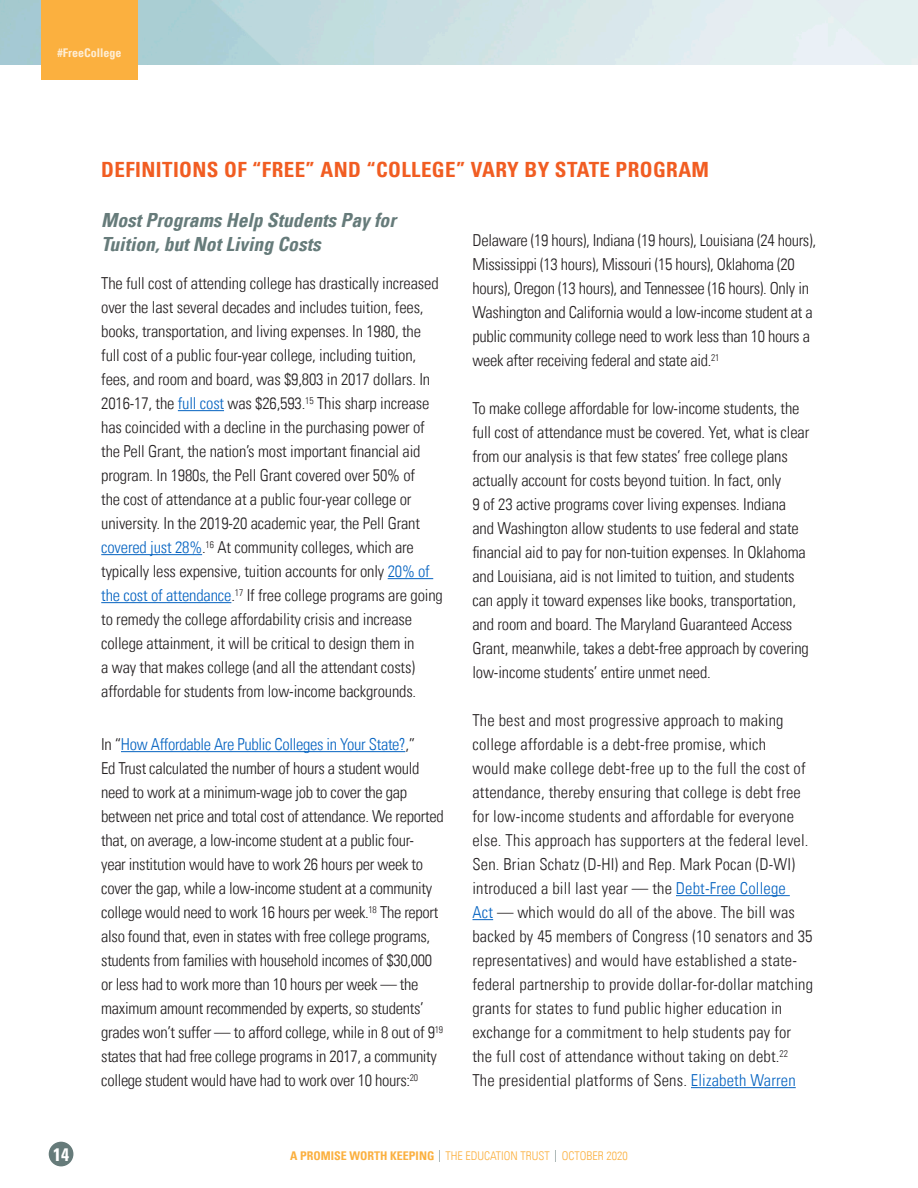
<style>
.page{position:relative;width:918px;height:1188px;background:#fff}
.page>*{position:absolute;margin:0;border:0;box-sizing:border-box;transform-origin:0 0}
.Heading_1{font:700 condensed 21px "Univers LT";letter-spacing:.02em;color:#f15d22}
.SubHead{font:italic 700 condensed 19.5px/24px "Univers LT";color:#667b7a}
.t1{font:700 condensed 18px "Univers LT";color:#fff}
.Comment_Text{font:300 condensed 16.5px/24px "Univers LT";letter-spacing:-.01em;color:#231f20}
.BODY{font:300 condensed 16.5px/24px "Univers LT";letter-spacing:-.02em;color:#231f20}
.BODY-2{font:300 condensed 16.5px/24px "Univers LT";letter-spacing:.01em;color:#231f20}
.t2{font:300 condensed 12px "Univers LT";color:#fbb03f}
.t3{font:700 condensed 12px "Univers LT";color:#fff}
.s1{color:#0563c1}
.s2{font-weight:700}
.s3{font-family:"Univers";font-weight:700;color:#667b7a}
</style>
<div class="page">
<div style="left:49px;top:1142px;width:24px;height:24px;background:#667b7a;border-radius:50%"></div>
<div style="left:41px;top:0;width:97px;height:80px;background:#fbb03f"></div>
<hr style="left:676px;top:895px;width:114px;height:1px;background:#0563c1">
<svg style="left:472px;top:919px;width:21px;height:1px"></svg>
<hr style="left:691px;top:1087px;width:105px;height:1px;background:#0563c1">
<hr style="left:178px;top:410px;width:46px;height:1px;background:#0563c1">
<hr style="left:101px;top:554px;width:101px;height:1px;background:#0563c1">
<hr style="left:388px;top:578px;width:45px;height:1px;background:#0563c1">
<hr style="left:101px;top:602px;width:130px;height:1px;background:#0563c1">
<hr style="left:121px;top:751px;width:284px;height:1px;background:#0563c1">
<p class="t3" style="left:57px;top:45px;width:65px">#FreeCollege</p>
<p class="Heading_1" style="left:101px;top:157px;width:609px">DEFINITIONS OF “FREE” AND “COLLEGE” VARY BY STATE PROGRAM</p>
<p class="SubHead" style="left:101px;top:208px;width:296px">Most Programs Help Students Pay for<br>Tuition, but Not Living Costs</p>
<p class="Comment_Text" style="left:101px;top:271px;width:343px">The full cost of attending college has drastically increased over the last several decades and includes tuition, fees, books, transportation, and living expenses. In 1980, the full cost of a public four-year college, including tuition, fees, and room and board, was $9,803 in 2017 dollars. In 2016-17, the <span class="s1">full cost</span> was $26,593.<sup>15</sup> This sharp increase has coincided with a decline in the purchasing power of the Pell Grant, the nation’s most important financial aid program. In 1980s, the Pell Grant covered over 50% of<br>the cost of attendance at a public four-year college or university. In the 2019-20 academic year, the Pell Grant <span class="s1">covered just 28%</span>.<sup>16</sup> At community colleges, which are typically less expensive, tuition accounts for only <span class="s1">20% of the cost of attendance</span>.<sup>17</sup> If free college programs are going to remedy the college affordability crisis and increase college attainment, it will be critical to design them in<br>a way that makes college (and all the attendant costs) affordable for students from low-income backgrounds.</p>
<p class="BODY" style="left:101px;top:732px;width:344px">In “<span class="s1">How Affordable Are Public Colleges in Your State?</span>,”<br>Ed Trust calculated the number of hours a student would need to work at a minimum-wage job to cover the gap between net price and total cost of attendance. We reported that, on average, a low-income student at a public four-<br>year institution would have to work 26 hours per week to cover the gap, while a low-income student at a community college would need to work 16 hours per week.<sup>18</sup> The report also found that, even in states with free college programs, students from families with household incomes of $30,000 or less had to work more than 10 hours per week — the maximum amount recommended by experts, so students’ grades won’t suffer — to afford college, while in 8 out of 9<sup>19 </sup>states that had free college programs in 2017, a community college student would have had to work over 10 hours:<sup>20</sup></p>
<p class="BODY" style="left:472px;top:228px;width:345px">Delaware (19 hours), Indiana (19 hours), Louisiana (24 hours), Mississippi (13 hours), Missouri (15 hours), Oklahoma (20 hours), Oregon (13 hours), and Tennessee (16 hours). Only in Washington and California would a low-income student at a public community college need to work less than 10 hours a week after receiving federal and state aid.<sup>21</sup></p>
<p class="Comment_Text" style="left:472px;top:396px;width:338px">To make college affordable for low-income students, the full cost of attendance must be covered. Yet, what is clear from our analysis is that few states’ free college plans actually account for costs beyond tuition. In fact, only<br>9 of 23 active programs cover living expenses. Indiana and Washington allow students to use federal and state financial aid to pay for non-tuition expenses. In Oklahoma and Louisiana, aid is not limited to tuition, and students can apply it toward expenses like books, transportation, and room and board. The Maryland Guaranteed Access Grant, meanwhile, takes a debt-free approach by covering low-income students’ entire unmet need.</p>
<p class="BODY-2" style="left:472px;top:708px;width:342px">The best and most progressive approach to making college affordable is a debt-free promise, which<br>would make college debt-free up to the full the cost of attendance, thereby ensuring that college is debt free for low-income students and affordable for everyone else. This approach has supporters at the federal level.<br>Sen. Brian Schatz (D-HI) and Rep. Mark Pocan (D-WI) introduced a bill last year — the <span class="s1">Debt-Free College<br>Act</span> — which would do all of the above. The bill was backed by 45 members of Congress (10 senators and 35 representatives) and would have established a state&shy;federal partnership to provide dollar-for-dollar matching grants for states to fund public higher education in exchange for a commitment to help students pay for the full cost of attendance without taking on debt.<sup>22<br></sup>The presidential platforms of Sens. <span class="s1">Elizabeth Warren</span></p>
<p class="t1" style="left:53px;top:1144px;width:17px">14</p>
<p class="t2" style="left:290px;top:1149px;width:339px"><span class="s2">A PROMISE WORTH KEEPING</span> <span class="s3">|</span> THE EDUCATION TRUST <span class="s3">|</span> OCTOBER 2020</p>
</div>
